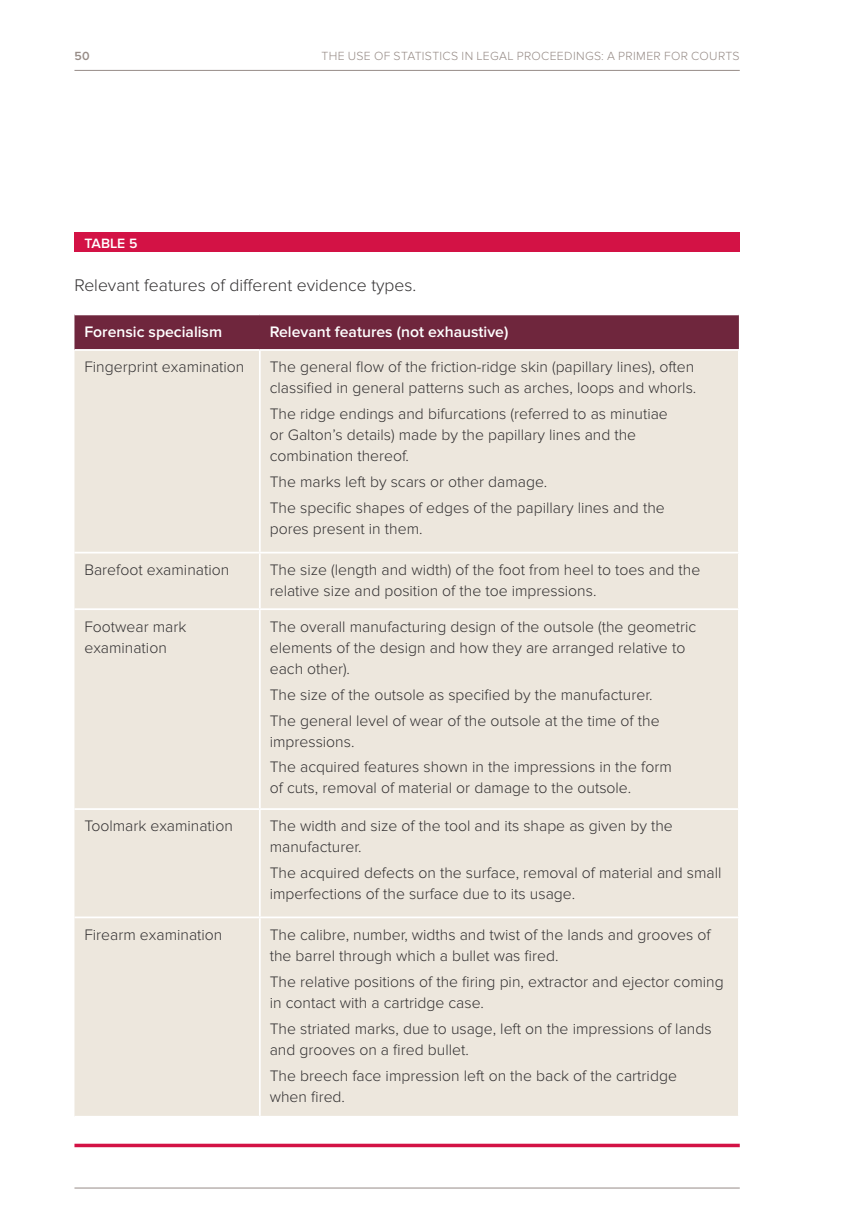
<style>
.page{position:relative;width:849px;height:1231px;background:#fff}
.page>*{position:absolute;margin:0;border:0;box-sizing:border-box;transform-origin:0 0}
.t1{font:300 17.5px "Proxima Nova";color:#333132}
.t2{font:300 15.75px/21px "Proxima Nova";color:#333132}
.t3{font:600 15.75px "Proxima Nova";color:#fff}
.t4{font:600 14px "Proxima Nova";color:#fff}
.t5{font:300 12.25px "Proxima Nova";letter-spacing:.025em;color:#978c87}
.t6{font:600 12.25px "Proxima Nova";color:#978c87}
</style>
<div class="page">
<hr style="left:74px;top:1187px;width:665px;height:1px;background:#978c87">
<hr style="left:74px;top:70px;width:665px;height:1px;background:#978c87">
<div style="left:74px;top:232px;width:665px;height:20px;background:#d31245"></div>
<div style="left:74px;top:315px;width:664px;height:34px;background:#6f263d"></div>
<div style="left:74px;top:351px;width:663px;height:764px;background:#ede7dd"></div>
<hr style="left:259px;top:351px;width:1px;height:200px;background:#fff">
<hr style="left:74px;top:551px;width:186px;height:2px;background:#fff">
<hr style="left:260px;top:551px;width:479px;height:2px;background:#fff">
<hr style="left:259px;top:553px;width:1px;height:55px;background:#fff">
<hr style="left:74px;top:608px;width:186px;height:2px;background:#fff">
<hr style="left:260px;top:608px;width:479px;height:2px;background:#fff">
<hr style="left:259px;top:610px;width:1px;height:198px;background:#fff">
<hr style="left:74px;top:808px;width:186px;height:1px;background:#fff">
<hr style="left:260px;top:808px;width:479px;height:1px;background:#fff">
<hr style="left:259px;top:809px;width:1px;height:107px;background:#fff">
<hr style="left:74px;top:916px;width:186px;height:2px;background:#fff">
<hr style="left:260px;top:916px;width:479px;height:2px;background:#fff">
<hr style="left:259px;top:918px;width:1px;height:197px;background:#fff">
<hr style="left:74px;top:1230px;width:665px;height:1px;background:#d31245">
<svg style="left:74px;top:1143px;width:665px;height:4px;fill:#d31245"></svg>
<p class="t6" style="left:74px;top:49px;width:17px">50</p>
<p class="t5" style="left:321px;top:49px;width:419px">THE USE OF STATISTICS IN LEGAL PROCEEDINGS: A PRIMER FOR COURTS</p>
<p class="t4" style="left:84px;top:235px;width:54px">TABLE 5</p>
<p class="t1" style="left:74px;top:275px;width:343px">Relevant features of different evidence types.</p>
<p class="t3" style="left:84px;top:322px;width:139px">Forensic specialism</p>
<p class="t3" style="left:270px;top:322px;width:240px">Relevant features (not exhaustive)</p>
<p class="t2" style="left:84px;top:357px;width:161px">Fingerprint examination</p>
<p class="t2" style="left:270px;top:357px;width:428px">The general flow of the friction-ridge skin (papillary lines), often classified in general patterns such as arches, loops and whorls.</p>
<p class="t2" style="left:270px;top:403px;width:399px">The ridge endings and bifurcations (referred to as minutiae or Galton’s details) made by the papillary lines and the combination thereof.</p>
<p class="t2" style="left:270px;top:469px;width:396px;line-height:25.9px">The marks left by scars or other damage.<br>The specific shapes of edges of the papillary lines and the</p>
<p class="t2" style="left:270px;top:518px;width:154px">pores present in them.</p>
<p class="t2" style="left:84px;top:559px;width:146px">Barefoot examination</p>
<p class="t2" style="left:270px;top:559px;width:432px">The size (length and width) of the foot from heel to toes and the relative size and position of the toe impressions.</p>
<p class="t2" style="left:84px;top:616px;width:103px">Footwear mark examination</p>
<p class="t2" style="left:270px;top:616px;width:428px">The overall manufacturing design of the outsole (the geometric elements of the design and how they are arranged relative to each other).</p>
<p class="t2" style="left:270px;top:681px;width:391px;line-height:25.9px">The size of the outsole as specified by the manufacturer.<br>The general level of wear of the outsole at the time of the</p>
<p class="t2" style="left:270px;top:728px;width:403px;line-height:25.9px">impressions.<br>The acquired features shown in the impressions in the form</p>
<p class="t2" style="left:270px;top:777px;width:363px">of cuts, removal of material or damage to the outsole.</p>
<p class="t2" style="left:84px;top:815px;width:150px">Toolmark examination</p>
<p class="t2" style="left:270px;top:815px;width:404px">The width and size of the tool and its shape as given by the manufacturer.</p>
<p class="t2" style="left:270px;top:862px;width:453px">The acquired defects on the surface, removal of material and small imperfections of the surface due to its usage.</p>
<p class="t2" style="left:84px;top:924px;width:139px">Firearm examination</p>
<p class="t2" style="left:270px;top:924px;width:442px">The calibre, number, widths and twist of the lands and grooves of the barrel through which a bullet was fired.</p>
<p class="t2" style="left:270px;top:971px;width:455px">The relative positions of the firing pin, extractor and ejector coming in contact with a cartridge case.</p>
<p class="t2" style="left:270px;top:1017px;width:443px">The striated marks, due to usage, left on the impressions of lands and grooves on a fired bullet.</p>
<p class="t2" style="left:270px;top:1064px;width:408px">The breech face impression left on the back of the cartridge when fired.</p>
</div>
